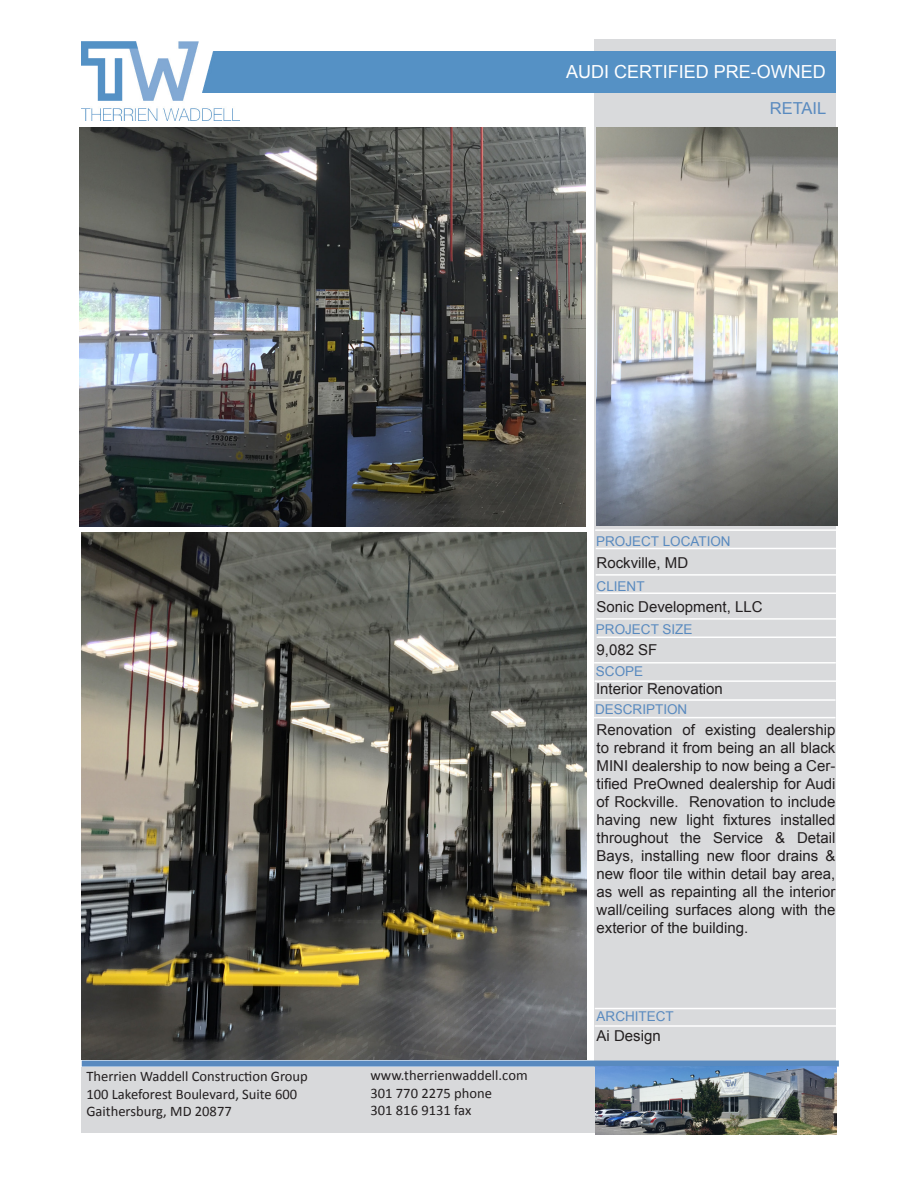
<style>
.page{position:relative;width:918px;height:1188px;background:#fff}
.page>*{position:absolute;margin:0;border:0;box-sizing:border-box;transform-origin:0 0}
.t1{font:21px "Arial";color:#fff}
.t2{font:18px "Arial";color:#fff}
.t3{font:16.5px "Arial";color:#598abf}
.t4{font:15px/18px "Arial";color:#231f20;text-align:justify}
.t5{font:14.55px/17.4px "Calibri";color:#231f20}
.t6{font:13.5px "Arial";color:#598abf}
</style>
<div class="page">
<div style="left:595px;top:40px;width:241px;height:1093px;background:#d9dadc"></div>
<img style="left:81px;top:41px;width:159px;height:79px">
<div style="left:82px;top:1067px;width:754px;height:66px;background:#d8d9db"></div>
<hr style="left:595px;top:529px;width:242px;height:2px;background:#fff">
<hr style="left:596px;top:548px;width:242px;height:1px;background:#fff">
<hr style="left:595px;top:1008px;width:242px;height:1px;background:#fff">
<hr style="left:595px;top:1025px;width:242px;height:2px;background:#fff">
<div style="left:202px;top:52px;width:633px;height:41px;background:#5591c5"></div>
<hr style="left:596px;top:574px;width:241px;height:2px;background:#fff">
<hr style="left:596px;top:592px;width:242px;height:2px;background:#fff">
<hr style="left:596px;top:618px;width:242px;height:2px;background:#fff">
<hr style="left:597px;top:637px;width:242px;height:1px;background:#fff">
<hr style="left:594px;top:662px;width:242px;height:2px;background:#fff">
<hr style="left:595px;top:680px;width:242px;height:2px;background:#fff">
<div style="left:82px;top:1061px;width:757px;height:6px;background:#598abf"></div>
<hr style="left:593px;top:717px;width:243px;height:1px;background:#fff">
<hr style="left:593px;top:699px;width:243px;height:2px;background:#fff">
<img style="left:80px;top:128px;width:506px;height:398px">
<img style="left:597px;top:127px;width:241px;height:399px">
<img style="left:81px;top:532px;width:505px;height:528px">
<img style="left:595px;top:1066px;width:242px;height:69px">
<h1 class="t1" style="left:627px;top:48px;width:210px">Digital Infuzion Offices</h1>
<p class="t2" style="left:566px;top:60px;width:261px">AUDI CERTIFIED PRE-OWNED</p>
<p class="t3" style="left:770px;top:98px;width:58px">RETAIL</p>
<p class="t5" style="left:86px;top:1068px;width:223px">Therrien Waddell Construction Group<br>100 Lakeforest Boulevard, Suite 600<br>Gaithersburg, MD 20877</p>
<p class="t5" style="left:370px;top:1067px;width:159px">www.therrienwaddell.com<br>301 770 2275 phone<br>301 816 9131 fax</p>
<p class="t6" style="left:596px;top:532px;width:136px">PROJECT LOCATION</p>
<p class="t4" style="left:597px;top:554px;width:93px">Rockville, MD</p>
<p class="t4" style="left:597px;top:598px;width:167px">Sonic Development, LLC</p>
<p class="t4" style="left:597px;top:641px;width:62px">9,082 SF</p>
<p class="t6" style="left:597px;top:578px;width:50px">CLIENT</p>
<p class="t6" style="left:596px;top:621px;width:98px">PROJECT SIZE</p>
<p class="t6" style="left:596px;top:663px;width:49px">SCOPE</p>
<p class="t6" style="left:595px;top:701px;width:94px">DESCRIPTION</p>
<p class="t4" style="left:596px;top:680px;width:128px">Interior Renovation</p>
<p class="t4" style="left:597px;top:720px;width:240px">Renovation of existing dealership to rebrand it from being an all black MINI dealership to now being a Cer&shy;tified PreOwned dealership for Audi of Rockville. Renovation to include having new light fixtures installed throughout the Service &amp; Detail Bays, installing new floor drains &amp; new floor tile within detail bay area, as well as repainting all the interior wall/ceiling surfaces along with the exterior of the building.</p>
<p class="t6" style="left:597px;top:1008px;width:79px">ARCHITECT</p>
<p class="t4" style="left:597px;top:1027px;width:66px">Ai Design</p>
</div>
